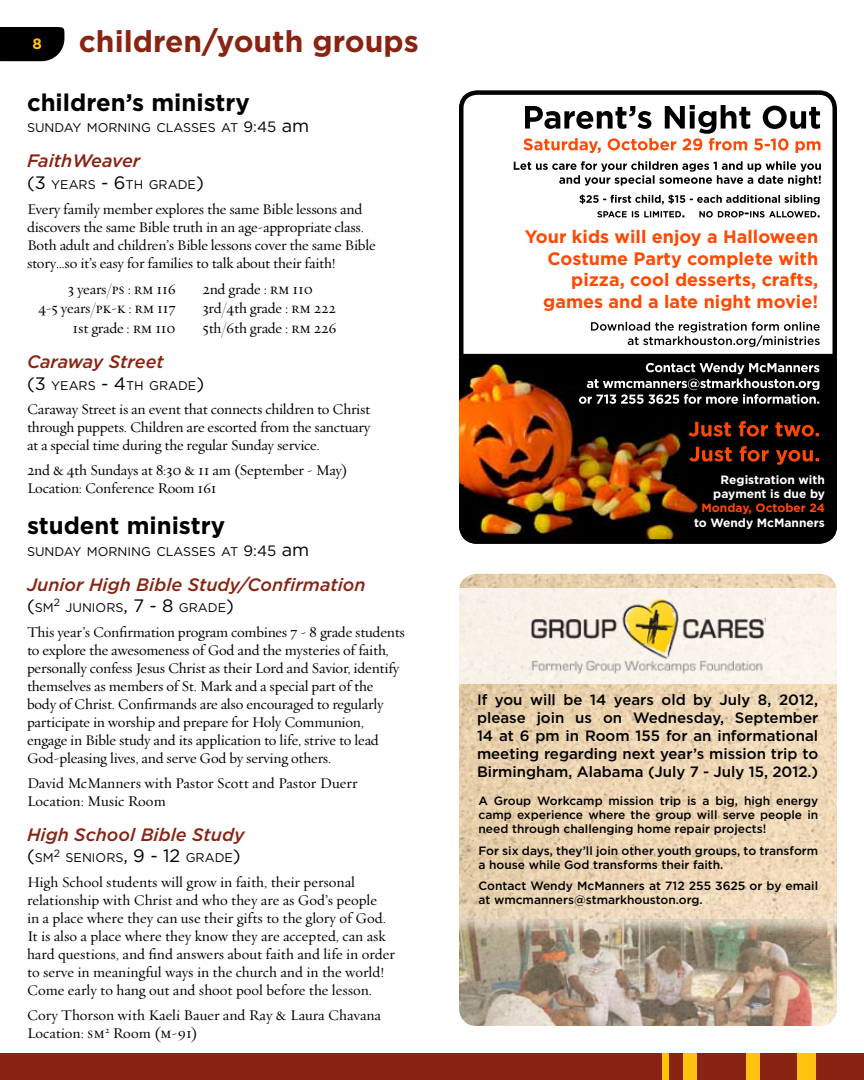
<style>
.page{position:relative;width:864px;height:1080px;background:#fff}
.page>*{position:absolute;margin:0;border:0;box-sizing:border-box;transform-origin:0 0}
.t1{font:700 30px "Gotham";color:#892312}
.t2{font:700 24px "Gotham";color:#000}
.t3{font:700 18px/21.6px "Gotham";color:#fe4902;text-align:right}
.t4{font:italic 500 18px "Gotham";color:#892312}
.t5{font:15px/18px "Requiem Text";letter-spacing:-.015em;color:#000}
.t6{font:500 15px/18px "Gotham";color:#000;text-align:justify}
.t7{font:15px "Requiem Text Small Caps";letter-spacing:-.015em;color:#000}
.t8{font:12.6px "Gotham";color:#000}
.t9{font:500 12px/14.4px "Gotham";color:#000}
.t10{font:700 12px/14.4px "Gotham";color:#fff;text-align:right}
.t11{font:700 12px "Gotham";color:#fe4902}
.t12{font:10.5px "Gotham";color:#000}
.s1{font-size:15px;color:#000}
.s2{font-size:15px}
.s3{font-size:18px}
.s4{font-family:"Requiem Text Small Caps"}
.s5{font-family:"Requiem Text"}
</style>
<div class="page">
<div style="left:0;top:27px;width:65px;height:34px;background:#000"></div>
<img style="left:464px;top:354px;width:368px;height:185px">
<div style="left:459px;top:90px;width:378px;height:454px;border:4px solid #000;border-radius:16px"></div>
<div style="left:661px;top:1053px;width:9px;height:27px;background:#ffc20e"></div>
<div style="left:683px;top:1053px;width:15px;height:27px;background:#ffc20e"></div>
<div style="left:746px;top:1053px;width:14px;height:27px;background:#ffc20e"></div>
<div style="left:796px;top:1053px;width:21px;height:27px;background:#ffc20e"></div>
<div style="left:698px;top:1053px;width:48px;height:27px;background:#892312"></div>
<div style="left:670px;top:1053px;width:13px;height:27px;background:#892312"></div>
<div style="left:0;top:1053px;width:661px;height:27px;background:#892312"></div>
<div style="left:760px;top:1053px;width:36px;height:27px;background:#892312"></div>
<div style="left:817px;top:1053px;width:47px;height:27px;background:#892312"></div>
<img style="left:459px;top:574px;width:378px;height:265px">
<div style="left:459px;top:839px;width:378px;height:187px;background:#fff;opacity:.75"></div>
<div style="left:459px;top:918px;width:378px;height:108px;background:#fff;opacity:.75"></div>
<div style="left:459px;top:589px;width:378px;height:95px;background:#f9f3ea"></div>
<svg style="left:689px;top:446px;width:130px;height:19px;background:#491400"></svg>
<svg style="left:689px;top:421px;width:130px;height:16px;background:#581900"></svg>
<svg style="left:579px;top:363px;width:240px;height:41px;background:#414141"></svg>
<svg style="left:597px;top:211px;width:223px;height:7px"></svg>
<svg style="left:579px;top:195px;width:241px;height:9px"></svg>
<svg style="left:523px;top:105px;width:297px;height:48px"></svg>
<svg style="left:514px;top:161px;width:307px;height:25px"></svg>
<svg style="left:591px;top:322px;width:229px;height:25px"></svg>
<img style="left:531px;top:599px;width:234px;height:82px">
<h1 class="t1" style="left:33px;top:24px;width:388px"><span class="s1">8</span> children/youth groups</h1>
<h2 class="t2" style="left:27px;top:88px;width:224px">children’s ministry</h2>
<p class="t8" style="left:27px;top:120px;width:284px">SUNDAY MORNING CLASSES AT <span class="s2">9:45</span> <span class="s3">am</span></p>
<p class="t4" style="left:27px;top:150px;width:115px">FaithWeaver</p>
<p class="t8" style="left:27px;top:177px;width:178px"><span class="s3">(3</span> YEARS <span class="s3">- 6</span>TH GRADE<span class="s3">)</span></p>
<p class="t5" style="left:27px;top:199px;width:350px">Every family member explores the same Bible lessons and discovers the same Bible truth in an age-appropriate class.<br>Both adult and children’s Bible lessons cover the same Bible story…so it’s easy for families to talk about their faith!</p>
<p class="t5" style="left:68px;top:280px;width:110px">3 years/<span class="s4">ps</span> : <span class="s4">rm</span> 116</p>
<p class="t5" style="left:202px;top:280px;width:112px">2nd grade : <span class="s4">rm</span> 110</p>
<p class="t7" style="left:38px;top:299px;width:139px"><span class="s5">4-5 years/</span>pk-k : rm 117</p>
<p class="t5" style="left:202px;top:299px;width:135px">3rd/4th grade : <span class="s4">rm</span> 222</p>
<p class="t5" style="left:73px;top:319px;width:105px"><span class="s4">1</span>st grade : <span class="s4">rm</span> 110</p>
<p class="t5" style="left:202px;top:319px;width:136px">5th/6th grade : <span class="s4">rm 226</span></p>
<p class="t4" style="left:27px;top:351px;width:138px">Caraway Street</p>
<p class="t8" style="left:27px;top:378px;width:179px"><span class="s3">(3</span> YEARS <span class="s3">- 4</span>TH GRADE<span class="s3">)</span></p>
<p class="t5" style="left:27px;top:400px;width:345px;text-align:justify">Caraway Street is an event that connects children to Christ through puppets. Children are escorted from the sanctuary at a special time during the regular Sunday service.</p>
<p class="t5" style="left:27px;top:461px;width:322px">2nd &amp; 4th Sundays at 8:30 &amp; 11 am (September - May)<br>Location: Conference Room 161</p>
<h2 class="t2" style="left:27px;top:511px;width:200px">student ministry</h2>
<p class="t8" style="left:27px;top:544px;width:284px">SUNDAY MORNING CLASSES AT <span class="s2">9:45</span> <span class="s3">am</span></p>
<p class="t4" style="left:27px;top:573px;width:340px">Junior High Bible Study/Confirmation</p>
<p class="t8" style="left:27px;top:600px;width:28px"><span class="s3">(</span>SM</p>
<p class="t12" style="left:54px;top:596px;width:8px">2</p>
<p class="t8" style="left:65px;top:600px;width:170px">JUNIORS<span class="s3">, 7 - 8</span> GRADE<span class="s3">)</span></p>
<p class="t5" style="left:27px;top:623px;width:379px">This year’s Confirmation program combines 7 - 8 grade students to explore the awesomeness of God and the mysteries of faith, personally confess Jesus Christ as their Lord and Savior, identify themselves as members of St. Mark and a special part of the body of Christ. Confirmands are also encouraged to regularly participate in worship and prepare for Holy Communion, engage in Bible study and its application to life, strive to lead God-pleasing lives, and serve God by serving others.</p>
<p class="t5" style="left:27px;top:773px;width:332px">David McManners with Pastor Scott and Pastor Duerr<br>Location: Music Room</p>
<p class="t4" style="left:27px;top:824px;width:219px">High School Bible Study</p>
<p class="t8" style="left:27px;top:850px;width:28px"><span class="s3">(</span>SM</p>
<p class="t12" style="left:54px;top:846px;width:8px">2</p>
<p class="t8" style="left:65px;top:850px;width:177px">SENIORS<span class="s3">, 9 - 12</span> GRADE<span class="s3">)</span></p>
<p class="t5" style="left:27px;top:873px;width:370px">High School students will grow in faith, their personal relationship with Christ and who they are as God’s people<br>in a place where they can use their gifts to the glory of God.<br>It is also a place where they know they are accepted, can ask hard questions, and find answers about faith and life in order to serve in meaningful ways in the church and in the world!<br>Come early to hang out and shoot pool before the lesson.</p>
<p class="t5" style="left:27px;top:1006px;width:356px"><span class="s4">C</span>ory Thorson with Kaeli Bauer and Ray &amp; Laura Chavana<br>Location: <span class="s4">sm</span><sup>2</sup> Room (<span class="s4">m</span>-91)</p>
<p class="t3" style="left:525px;top:226px;width:295px">Your kids will enjoy a Halloween<br>Costume Party complete with pizza, cool desserts, crafts, games and a late night movie!</p>
<p class="t10" style="left:713px;top:472px;width:113px">Registration with payment is due by</p>
<p class="t11" style="left:702px;top:501px;width:125px">Monday, October 24</p>
<p class="t10" style="left:694px;top:515px;width:132px">to Wendy McManners</p>
<p class="t6" style="left:477px;top:691px;width:343px">If you will be 14 years old by July 8, 2012, please join us on Wednesday, September 14 at 6 pm in Room 155 for an informational meeting regarding next year’s mission trip to Birmingham, Alabama (July 7 - July 15, 2012.)</p>
<p class="t9" style="left:478px;top:793px;width:341px;text-align:justify">A Group Workcamp mission trip is a big, high energy camp experience where the group will serve people in need through challenging home repair projects!</p>
<p class="t9" style="left:478px;top:843px;width:341px">For six days, they’ll join other youth groups, to transform a house while God transforms their faith.</p>
<p class="t9" style="left:478px;top:879px;width:341px">Contact Wendy McManners at 712 255 3625 or by email at wmcmanners@stmarkhouston.org.</p>
</div>
